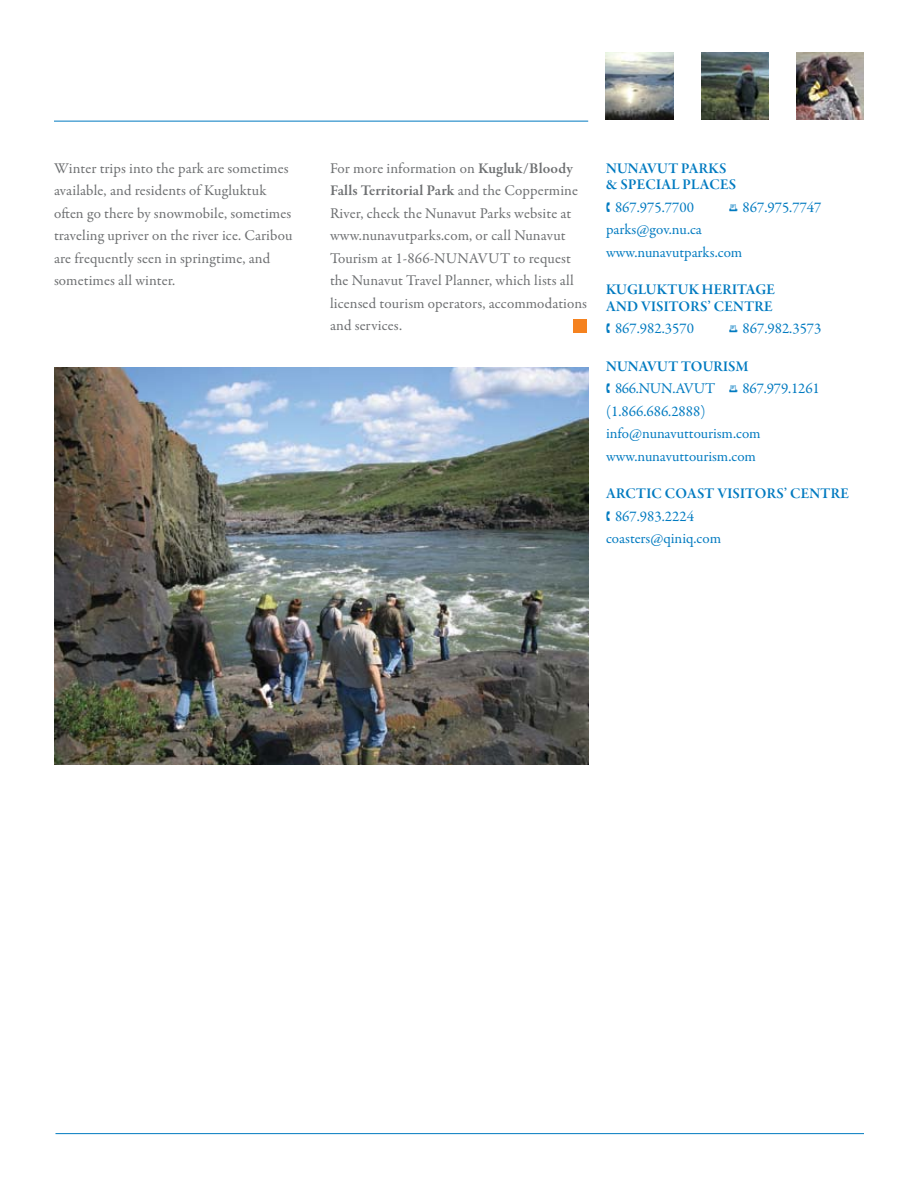
<style>
.page{position:relative;width:918px;height:1188px;background:#fff}
.page>*{position:absolute;margin:0;border:0;box-sizing:border-box;transform-origin:0 0}
.t1{font:15px/22.5px "Garamond Premr Pro";letter-spacing:.005em;color:#6d6f71}
.t2{font:15px/22.5px "Garamond Premr Pro";color:#007ac0}
.t3{font:15px/16.5px "Garamond Premr Pro Smbd Subh";letter-spacing:.015em;color:#007ac0}
.s1{font-weight:600}
.s2{font-family:"Mini Pics Digidings";font-size:13.5px}
.s3{font-family:"Mini Pics Digidings";font-size:12px}
</style>
<div class="page">
<img style="left:54px;top:368px;width:534px;height:397px">
<hr style="left:54px;top:121px;width:534px;height:1px;background:#007ac0">
<hr style="left:56px;top:1133px;width:808px;height:1px;background:#007ac0">
<div style="left:573px;top:320px;width:14px;height:13px;background:#f5821f"></div>
<img style="left:796px;top:52px;width:68px;height:68px">
<img style="left:701px;top:52px;width:68px;height:68px">
<img style="left:606px;top:52px;width:67px;height:68px">
<p class="t1" style="left:54px;top:157px;width:240px">Winter trips into the park are sometimes available, and residents of Kugluktuk often go there by snowmobile, sometimes traveling upriver on the river ice. Caribou are frequently seen in springtime, and sometimes all winter.</p>
<p class="t1" style="left:330px;top:157px;width:259px">For more information on <span class="s1">Kugluk/Bloody Falls Territorial Park</span> and the Coppermine River, check the Nunavut Parks website at www.nunavutparks.com, or call Nunavut Tourism at 1-866-NUNAVUT to request the Nunavut Travel Planner, which lists all licensed tourism operators, accommodations and services.</p>
<p class="t3" style="left:606px;top:160px;width:132px">NUNAVUT PARKS &amp; SPECIAL PLACES</p>
<p class="t2" style="left:606px;top:196px;width:90px"><span class="s2">Y</span> 867.975.7700</p>
<p class="t2" style="left:729px;top:196px;width:94px"><span class="s3">•</span> 867.975.7747</p>
<p class="t2" style="left:606px;top:219px;width:138px">parks@gov.nu.ca www.nunavutparks.com</p>
<p class="t3" style="left:606px;top:282px;width:171px">KUGLUKTUK HERITAGE<br>AND VISITORS’ CENTRE</p>
<p class="t2" style="left:606px;top:318px;width:90px"><span class="s2">Y</span> 867.982.3570</p>
<p class="t2" style="left:729px;top:318px;width:94px"><span class="s3">•</span> 867.982.3573</p>
<p class="t3" style="left:606px;top:358px;width:144px">NUNAVUT TOURISM</p>
<p class="t2" style="left:606px;top:378px;width:215px"><span class="s2">Y</span> 866.NUN.AVUT <span class="s3">•</span> 867.979.1261 (1.866.686.2888) info@nunavuttourism.com www.nunavuttourism.com</p>
<p class="t3" style="left:606px;top:486px;width:244px">ARCTIC COAST VISITORS’ CENTRE</p>
<p class="t2" style="left:606px;top:505px;width:117px"><span class="s2">Y</span> 867.983.2224 coasters@qiniq.com</p>
</div>
